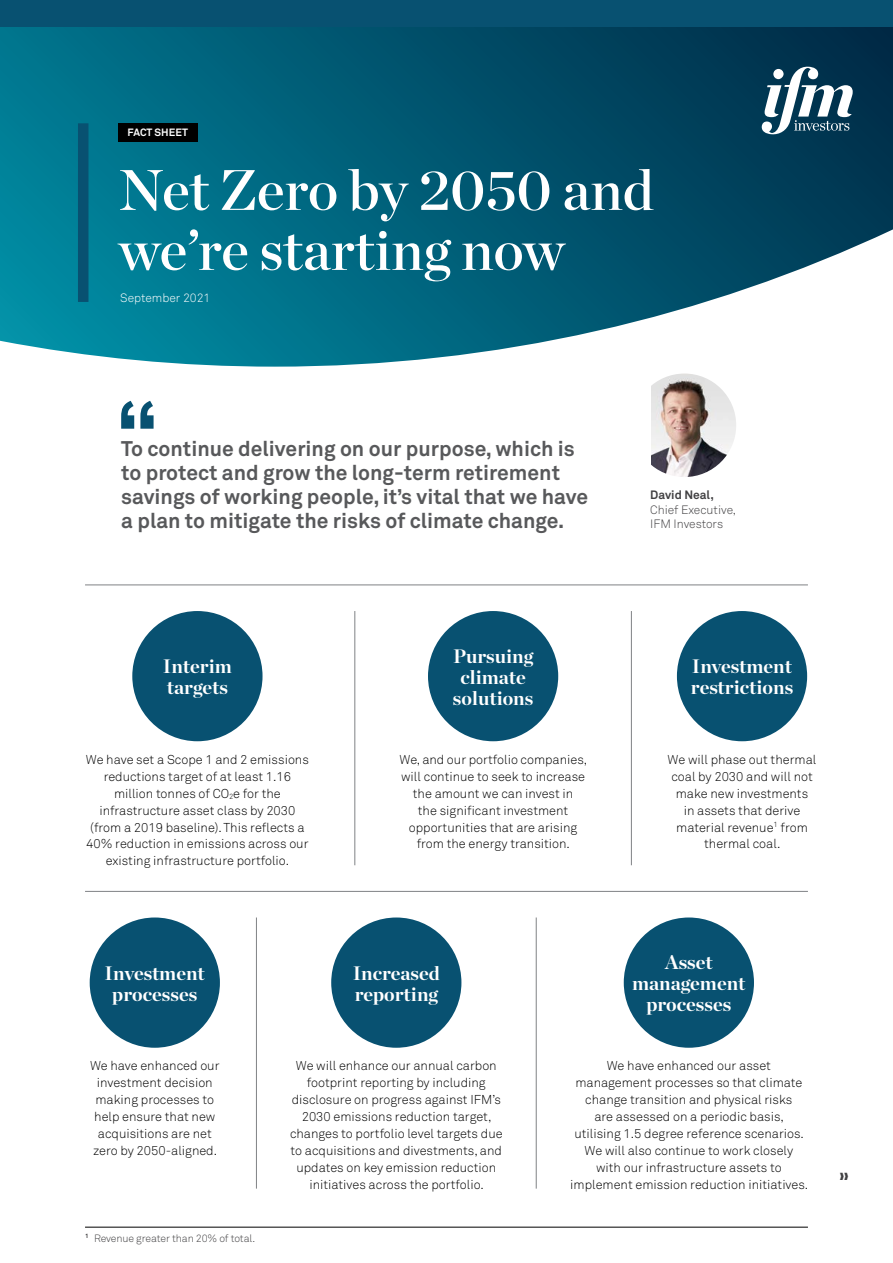
<style>
.page{position:relative;width:893px;height:1263px;background:#fff}
.page>*{position:absolute;margin:0;border:0;box-sizing:border-box;transform-origin:0 0}
.t1{font:57.15px/60px "Chronicle Display Semi";color:#fff}
.t2{font:700 21px/24px "Akkurat Std";color:#58595b}
.t3{font:700 19.5px/21px "Chronicle Display";color:#fff}
.t4{font:300 12.75px/17px "Akkurat Std";color:#000;text-align:center}
.t5{font:300 12px/14.4px "Akkurat Std";color:#414042}
.t6{font:300 12px "Akkurat Std";color:#fff}
.t7{font:700 12px "Akkurat Std";color:#414042}
.t8{font:300 10.5px "Akkurat Std";letter-spacing:-.01em;color:#414042}
.t9{font:700 10.5px "Akkurat Std";letter-spacing:.01em;color:#fff}
</style>
<div class="page">
<hr style="left:85px;top:1227px;width:723px;height:1px;background:#000">
<svg style="left:0;top:27px;width:893px;height:340px;background:#1a6e85"></svg>
<div style="left:78px;top:123px;width:10px;height:179px;background:#085171"></div>
<svg style="left:762px;top:67px;width:91px;height:67px"></svg>
<div style="left:118px;top:123px;width:79px;height:19px;background:#000"></div>
<div style="left:0;top:0;width:893px;height:27px;background:#085171"></div>
<hr style="left:85px;top:891px;width:723px;height:1px;background:#808285">
<hr style="left:85px;top:584px;width:723px;height:1px;background:#808285">
<hr style="left:631px;top:611px;width:1px;height:254px;background:#808285">
<hr style="left:354px;top:611px;width:1px;height:254px;background:#808285">
<div style="left:132px;top:611px;width:131px;height:130px;background:#085171;border-radius:50%"></div>
<div style="left:677px;top:611px;width:130px;height:130px;background:#085171;border-radius:50%"></div>
<div style="left:428px;top:611px;width:130px;height:130px;background:#085171;border-radius:50%"></div>
<hr style="left:536px;top:917px;width:1px;height:271px;background:#808285">
<hr style="left:256px;top:917px;width:1px;height:271px;background:#808285">
<div style="left:90px;top:917px;width:130px;height:131px;background:#085171;border-radius:50%"></div>
<div style="left:624px;top:917px;width:130px;height:131px;background:#085171;border-radius:50%"></div>
<div style="left:331px;top:917px;width:130px;height:131px;background:#085171;border-radius:50%"></div>
<svg style="left:121px;top:401px;width:33px;height:28px"></svg>
<img style="left:633px;top:374px;width:103px;height:103px;border-radius:52px">
<div style="left:608px;top:364px;width:42px;height:171px;background:#fff"></div>
<p class="t9" style="left:128px;top:126px;width:62px">FACT SHEET</p>
<h1 class="t1" style="left:118px;top:156px;width:537px">Net Zero by 2050 and we’re starting now</h1>
<p class="t6" style="left:120px;top:291px;width:92px">September 2021</p>
<h2 class="t2" style="left:121px;top:437px;width:469px">To continue delivering on our purpose, which is to protect and grow the long-term retirement savings of working people, it’s vital that we have a plan to mitigate the risks of climate change.</h2>
<p class="t7" style="left:650px;top:488px;width:65px">David Neal,</p>
<p class="t5" style="left:650px;top:502px;width:87px">Chief Executive,<br>IFM Investors</p>
<h3 class="t3" style="left:163px;top:655px;width:70px">Interim targets</h3>
<p class="t4" style="left:86px;top:751px;width:225px">We have set a Scope 1 and 2 emissions reductions target of at least 1.16 million tonnes of CO<sub>2</sub>e for the infrastructure asset class by 2030 (from a 2019 baseline). This reflects a 40% reduction in emissions across our existing infrastructure portfolio.</p>
<h3 class="t3" style="left:105px;top:961px;width:102px;text-align:center">Investment processes</h3>
<h3 class="t3" style="left:453px;top:644px;width:82px;text-align:center">Pursuing climate solutions</h3>
<p class="t4" style="left:400px;top:751px;width:189px">We, and our portfolio companies, will continue to seek to increase the amount we can invest in<br>the significant investment opportunities that are arising from the energy transition.</p>
<h3 class="t3" style="left:353px;top:961px;width:89px">Increased reporting</h3>
<h3 class="t3" style="left:691px;top:655px;width:104px">Investment restrictions</h3>
<p class="t4" style="left:668px;top:751px;width:150px">We will phase out thermal coal by 2030 and will not make new investments<br>in assets that derive material revenue<sup>1</sup> from thermal coal.</p>
<h3 class="t3" style="left:632px;top:951px;width:115px;text-align:center">Asset management processes</h3>
<p class="t4" style="left:90px;top:1057px;width:131px">We have enhanced our investment decision making processes to help ensure that new acquisitions are net zero by 2050-aligned.</p>
<p class="t8" style="left:85px;top:1232px;width:172px"><sup>1</sup> Revenue greater than 20% of total.</p>
<p class="t4" style="left:290px;top:1057px;width:214px">We will enhance our annual carbon footprint reporting by including disclosure on progress against IFM’s 2030 emissions reduction target, changes to portfolio level targets due to acquisitions and divestments, and updates on key emission reduction initiatives across the portfolio.</p>
<p class="t4" style="left:570px;top:1057px;width:239px">We have enhanced our asset management processes so that climate change transition and physical risks<br>are assessed on a periodic basis, utilising 1.5 degree reference scenarios.<br>We will also continue to work closely<br>with our infrastructure assets to implement emission reduction initiatives.</p>
</div>
